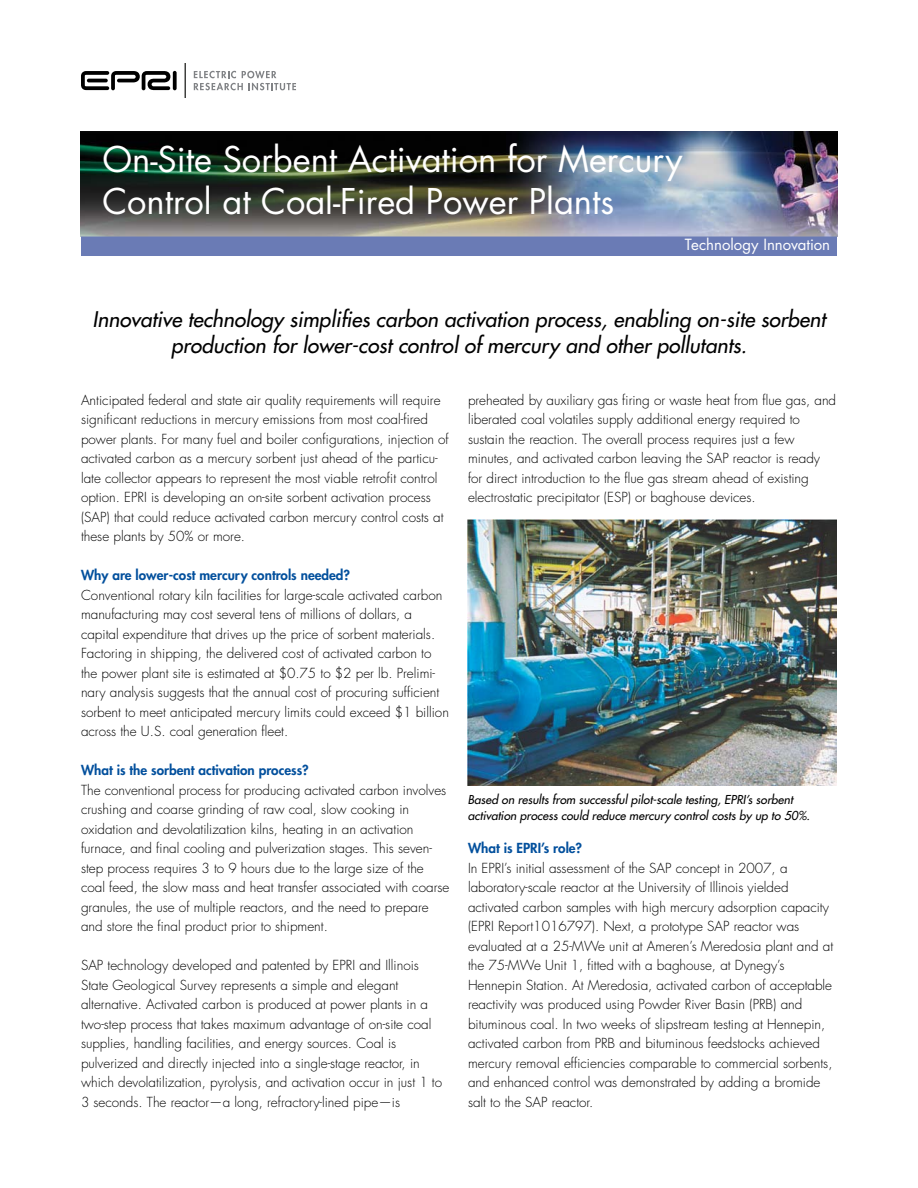
<style>
.page{position:relative;width:918px;height:1188px;background:#fff}
.page>*{position:absolute;margin:0;border:0;box-sizing:border-box;transform-origin:0 0}
.t1{font:34.5px/42px "Futura";color:#fff}
.t2{font:italic 21px/25.5px "Futura";color:#000;text-align:center}
.t3{font:15px "Futura";color:#fff}
.t4{font:300 13.5px/19.5px "Futura";color:#000}
.t5{font:800 13.5px "Futura";color:#03509d}
.t6{font:italic 12px/16.5px "Futura";color:#000}
</style>
<div class="page">
<img style="left:81px;top:131px;width:756px;height:106px">
<div style="left:81px;top:237px;width:756px;height:19px;background:#6a7bb5"></div>
<svg style="left:194px;top:71px;width:102px;height:19px"></svg>
<svg style="left:173px;top:71px;width:4px;height:19px"></svg>
<svg style="left:81px;top:71px;width:89px;height:19px"></svg>
<hr style="left:185px;top:63px;width:1px;height:35px;background:#2c2e2b">
<img style="left:468px;top:519px;width:369px;height:266px">
<h1 class="t1" style="left:102px;top:139px;width:582px">On-Site Sorbent Activation for Mercury<br>Control at Coal-Fired Power Plants</h1>
<p class="t3" style="left:685px;top:235px;width:147px">Technology Innovation</p>
<h2 class="t2" style="left:93px;top:307px;width:734px">Innovative technology simplifies carbon activation process, enabling on-site sorbent production for lower-cost control of mercury and other pollutants.</h2>
<p class="t4" style="left:81px;top:391px;width:369px">Anticipated federal and state air quality requirements will require significant reductions in mercury emissions from most coal-fired power plants. For many fuel and boiler configurations, injection of activated carbon as a mercury sorbent just ahead of the particu&shy;late collector appears to represent the most viable retrofit control option. EPRI is developing an on-site sorbent activation process (SAP) that could reduce activated carbon mercury control costs at these plants by 50% or more.</p>
<p class="t5" style="left:81px;top:567px;width:271px">Why are lower-cost mercury controls needed?</p>
<p class="t4" style="left:81px;top:586px;width:369px">Conventional rotary kiln facilities for large-scale activated carbon manufacturing may cost several tens of millions of dollars, a capital expenditure that drives up the price of sorbent materials.<br>Factoring in shipping, the delivered cost of activated carbon to the power plant site is estimated at $0.75 to $2 per lb. Prelimi&shy;nary analysis suggests that the annual cost of procuring sufficient sorbent to meet anticipated mercury limits could exceed $1 billion across the U.S. coal generation fleet.</p>
<p class="t5" style="left:81px;top:762px;width:229px">What is the sorbent activation process?</p>
<p class="t4" style="left:81px;top:781px;width:370px">The conventional process for producing activated carbon involves crushing and coarse grinding of raw coal, slow cooking in oxidation and devolatilization kilns, heating in an activation furnace, and final cooling and pulverization stages. This seven&shy;step process requires 3 to 9 hours due to the large size of the coal feed, the slow mass and heat transfer associated with coarse granules, the use of multiple reactors, and the need to prepare and store the final product prior to shipment.</p>
<p class="t4" style="left:81px;top:956px;width:363px">SAP technology developed and patented by EPRI and Illinois State Geological Survey represents a simple and elegant alternative. Activated carbon is produced at power plants in a two-step process that takes maximum advantage of on-site coal supplies, handling facilities, and energy sources. Coal is pulverized and directly injected into a single-stage reactor, in which devolatilization, pyrolysis, and activation occur in just 1 to 3 seconds. The reactor—a long, refractory-lined pipe—is</p>
<p class="t4" style="left:468px;top:391px;width:370px">preheated by auxiliary gas firing or waste heat from flue gas, and liberated coal volatiles supply additional energy required to sustain the reaction. The overall process requires just a few minutes, and activated carbon leaving the SAP reactor is ready for direct introduction to the flue gas stream ahead of existing electrostatic precipitator (ESP) or baghouse devices.</p>
<p class="t6" style="left:468px;top:791px;width:344px">Based on results from successful pilot-scale testing, EPRI’s sorbent activation process could reduce mercury control costs by up to 50%.</p>
<p class="t5" style="left:468px;top:840px;width:116px">What is EPRI’s role?</p>
<p class="t4" style="left:468px;top:859px;width:367px">In EPRI’s initial assessment of the SAP concept in 2007, a laboratory-scale reactor at the University of Illinois yielded activated carbon samples with high mercury adsorption capacity (EPRI Report1016797). Next, a prototype SAP reactor was evaluated at a 25-MWe unit at Ameren’s Meredosia plant and at the 75-MWe Unit 1, fitted with a baghouse, at Dynegy’s Hennepin Station. At Meredosia, activated carbon of acceptable reactivity was produced using Powder River Basin (PRB) and bituminous coal. In two weeks of slipstream testing at Hennepin, activated carbon from PRB and bituminous feedstocks achieved mercury removal efficiencies comparable to commercial sorbents, and enhanced control was demonstrated by adding a bromide salt to the SAP reactor.</p>
</div>
